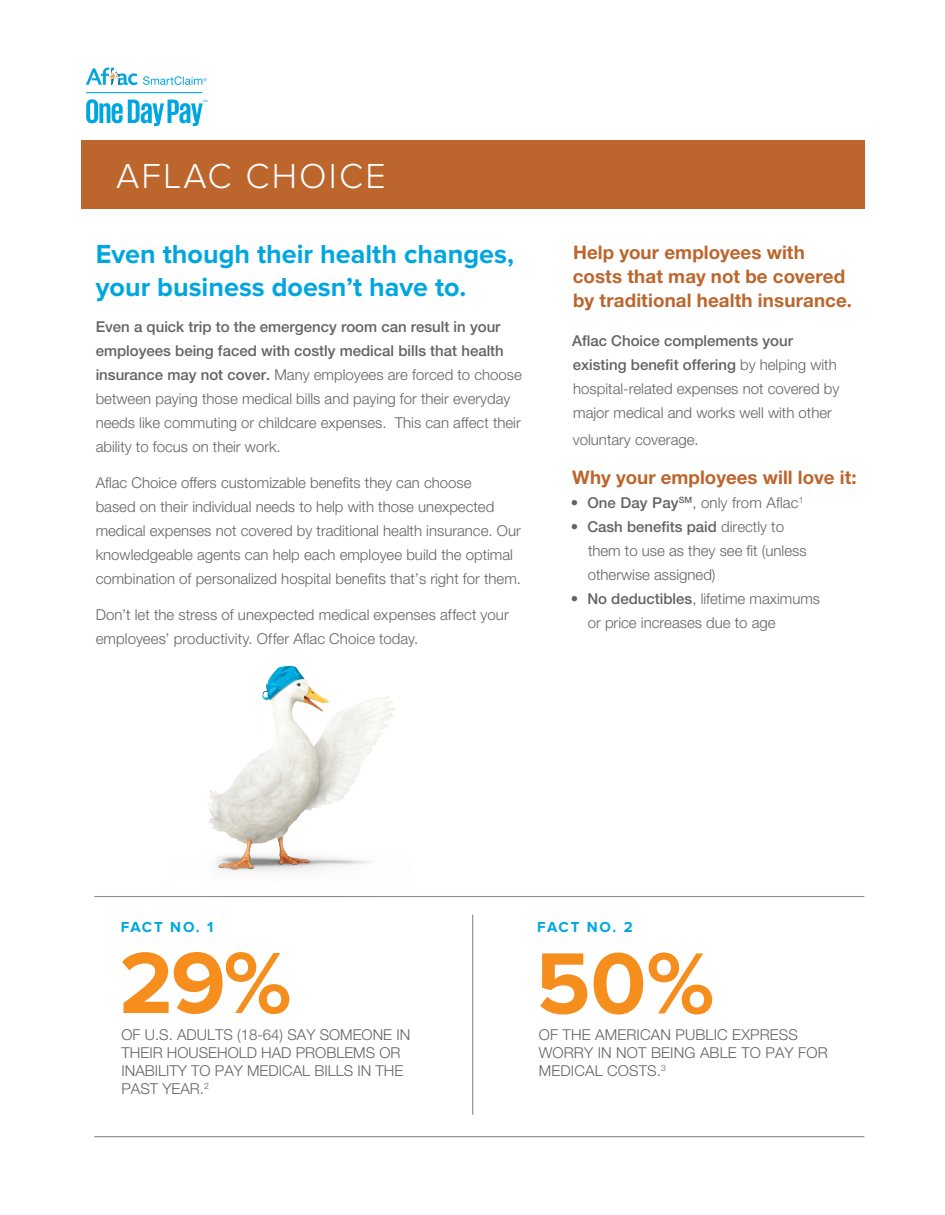
<style>
.page{position:relative;width:945px;height:1215px;background:#fff}
.page>*{position:absolute;margin:0;border:0;box-sizing:border-box;transform-origin:0 0}
.t1{font:700 90px "Proxima Nova";color:#f68e1e}
.t2{font:300 36px "Proxima Nova";letter-spacing:.06em;color:#fff}
.t3{font:700 27px/33px "Proxima Nova";color:#00a6e0}
.t4{font:700 18.75px/24px "Helvetica Neue CELT";letter-spacing:.005em;color:#bc662e}
.t5{font:300 15px/24px "Helvetica Neue CELT";color:#636366}
.t6{font:700 15px "Proxima Nova";letter-spacing:.105em;color:#00a6e0}
.s1{font-weight:500}
</style>
<div class="page">
<hr style="left:94px;top:896px;width:770px;height:1px;background:#8a8c8f">
<hr style="left:94px;top:1136px;width:770px;height:1px;background:#8a8c8f">
<hr style="left:472px;top:915px;width:1px;height:200px;background:#8a8c8f">
<div style="left:81px;top:140px;width:783px;height:69px;background:#bc662e"></div>
<svg style="left:86px;top:68px;width:121px;height:25px"></svg>
<svg style="left:86px;top:99px;width:121px;height:27px"></svg>
<img style="left:103px;top:665px;width:309px;height:233px">
<h2 class="t2" style="left:116px;top:156px;width:271px">AFLAC CHOICE</h2>
<h3 class="t3" style="left:96px;top:238px;width:420px">Even though their health changes, your business doesn’t have to.</h3>
<p class="t5" style="left:96px;top:315px;width:428px"><span class="s1">Even a quick trip to the emergency room can result in your employees being faced with costly medical bills that health insurance may not cover.</span> Many employees are forced to choose between paying those medical bills and paying for their everyday needs like commuting or childcare expenses. This can affect their ability to focus on their work.</p>
<p class="t5" style="left:96px;top:471px;width:427px">Aflac Choice offers customizable benefits they can choose<br>based on their individual needs to help with those unexpected medical expenses not covered by traditional health insurance. Our knowledgeable agents can help each employee build the optimal combination of personalized hospital benefits that’s right for them.</p>
<p class="t5" style="left:96px;top:603px;width:415px">Don’t let the stress of unexpected medical expenses affect your employees’ productivity. Offer Aflac Choice today.</p>
<p class="t4" style="left:573px;top:240px;width:281px">Help your employees with costs that may not be covered by traditional health insurance.</p>
<p class="t5" style="left:572px;top:329px;width:269px"><span class="s1">Aflac Choice complements your existing benefit offering</span> by helping with hospital-related expenses not covered by major medical and works well with other</p>
<p class="t5" style="left:573px;top:428px;width:127px">voluntary coverage.</p>
<p class="t4" style="left:572px;top:465px;width:286px">Why your employees will love it:</p>
<p class="t5" style="left:571px;top:491px;width:234px">• <span class="s1">One Day Pay</span><sup>SM</sup>, only from Aflac<sup>1</sup></p>
<p class="t5" style="left:588px;top:515px;width:220px;text-indent:-17px">• <span class="s1">Cash benefits paid</span> directly to them to use as they see fit (unless otherwise assigned)</p>
<p class="t5" style="left:588px;top:587px;width:234px;text-indent:-17px">• <span class="s1">No deductibles</span>, lifetime maximums or price increases due to age</p>
<p class="t6" style="left:121px;top:918px;width:94px">FACT NO. 1</p>
<p class="t6" style="left:537px;top:918px;width:97px">FACT NO. 2</p>
<h1 class="t1" style="left:119px;top:931px;width:174px">29%</h1>
<p class="t5" style="left:122px;top:1025px;width:290px;line-height:18px">OF U.S. ADULTS (18-64) SAY SOMEONE IN<br>THEIR HOUSEHOLD HAD PROBLEMS OR<br>INABILITY TO PAY MEDICAL BILLS IN THE<br>PAST YEAR.<sup>2</sup></p>
<h1 class="t1" style="left:536px;top:932px;width:180px">50%</h1>
<p class="t5" style="left:539px;top:1025px;width:290px;line-height:18px">OF THE AMERICAN PUBLIC EXPRESS<br>WORRY IN NOT BEING ABLE TO PAY FOR<br>MEDICAL COSTS.<sup>3</sup></p>
</div>
